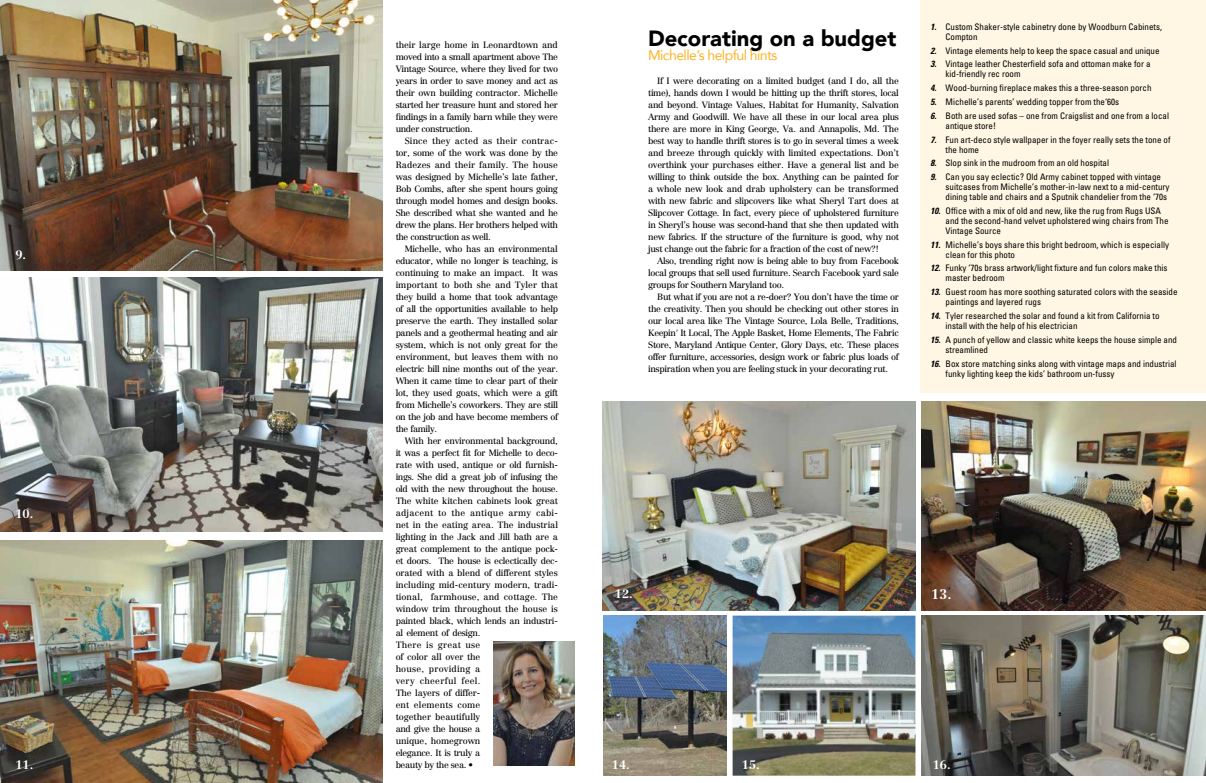
<style>
.page{position:relative;width:1206px;height:783px;background:#fff}
.page>*{position:absolute;margin:0;border:0;box-sizing:border-box;transform-origin:0 0}
.t1{font:900 22px "Avenir";color:#000}
.t2{font:14px "Avenir";letter-spacing:-.04em;color:#fcb326}
.t3{font:700 13.7px "Centennial";color:#fff}
.t4{font:700 12px "Centennial";color:#fff}
.t5{font:9px/12px "Centennial";letter-spacing:-.03em;color:#000;text-align:justify}
.t6{font:condensed 9px/10px "Univers";color:#000}
.s1{font-weight:700;font-style:italic}
</style>
<div class="page">
<div style="left:920px;top:0;width:286px;height:393px;background:#fff7e3"></div>
<img style="left:0;top:0;width:382px;height:271px">
<img style="left:921px;top:615px;width:285px;height:160px">
<img style="left:733px;top:616px;width:182px;height:160px">
<img style="left:603px;top:616px;width:124px;height:160px">
<img style="left:0;top:278px;width:382px;height:254px">
<img style="left:0;top:540px;width:382px;height:243px">
<img style="left:494px;top:641px;width:81px;height:125px">
<img style="left:603px;top:401px;width:312px;height:209px">
<img style="left:922px;top:401px;width:284px;height:209px">
<p class="t6" style="left:946px;top:21px;width:218px;text-indent:-15px"><span class="s1">1.</span> Custom Shaker-style cabinetry done by Woodburn Cabinets,<br>Compton</p>
<p class="t6" style="left:931px;top:45px;width:230px"><span class="s1">2.</span> Vintage elements help to keep the space casual and unique</p>
<p class="t6" style="left:946px;top:59px;width:206px;text-indent:-15px"><span class="s1">3.</span> Vintage leather Chesterfield sofa and ottoman make for a kid-friendly rec room</p>
<p class="t6" style="left:931px;top:83px;width:222px"><span class="s1">4.</span> Wood-burning fireplace makes this a three-season porch</p>
<p class="t6" style="left:931px;top:97px;width:190px"><span class="s1">5.</span> Michelle’s parents’ wedding topper from the‘60s</p>
<p class="t6" style="left:946px;top:110px;width:225px;text-indent:-15px"><span class="s1">6.</span> Both are used sofas – one from Craigslist and one from a local antique store!</p>
<p class="t6" style="left:946px;top:134px;width:226px;text-indent:-15px"><span class="s1">7.</span> Fun art-deco style wallpaper in the foyer really sets the tone of the home</p>
<p class="t6" style="left:931px;top:158px;width:180px"><span class="s1">8.</span> Slop sink in the mudroom from an old hospital</p>
<p class="t6" style="left:946px;top:172px;width:225px;text-indent:-15px"><span class="s1">9.</span> Can you say eclectic? Old Army cabinet topped with vintage suitcases from Michelle’s mother-in-law next to a mid-century dining table and chairs and a Sputnik chandelier from the ‘70s</p>
<p class="t6" style="left:946px;top:205px;width:224px;text-indent:-15px"><span class="s1">10.</span> Office with a mix of old and new, like the rug from Rugs USA and the second-hand velvet upholstered wing chairs from The<br>Vintage Source</p>
<p class="t6" style="left:946px;top:239px;width:225px;text-indent:-15px"><span class="s1">11.</span> Michelle’s boys share this bright bedroom, which is especially clean for this photo</p>
<p class="t6" style="left:946px;top:263px;width:223px;text-indent:-15px"><span class="s1">12.</span> Funky ‘70s brass artwork/light fixture and fun colors make this master bedroom</p>
<p class="t6" style="left:946px;top:287px;width:233px;text-indent:-15px"><span class="s1">13.</span> Guest room has more soothing saturated colors with the seaside paintings and layered rugs</p>
<p class="t6" style="left:946px;top:311px;width:215px;text-indent:-15px"><span class="s1">14.</span> Tyler researched the solar and found a kit from California to install with the help of his electrician</p>
<p class="t6" style="left:946px;top:334px;width:233px;text-indent:-15px"><span class="s1">15.</span> A punch of yellow and classic white keeps the house simple and streamlined</p>
<p class="t6" style="left:946px;top:358px;width:232px;text-indent:-15px"><span class="s1">16.</span> Box store matching sinks along with vintage maps and industrial funky lighting keep the kids’ bathroom un-fussy</p>
<h1 class="t1" style="left:648px;top:19px;width:250px">Decorating on a budget</h1>
<h2 class="t2" style="left:648px;top:44px;width:131px">Michelle’s helpful hints</h2>
<p class="t5" style="left:396px;top:39px;width:164px">their large home in Leonardtown and moved into a small apartment above The Vintage Source, where they lived for two years in order to save money and act as their own building contractor. Michelle started her treasure hunt and stored her findings in a family barn while they were under construction.</p>
<p class="t5" style="left:396px;top:135px;width:164px;text-indent:9px">Since they acted as their contrac&shy;tor, some of the work was done by the Radezes and their family. The house was designed by Michelle’s late father, Bob Combs, after she spent hours going through model homes and design books.<br>She described what she wanted and he drew the plans. Her brothers helped with the construction as well.</p>
<p class="t5" style="left:396px;top:243px;width:164px;text-indent:9px">Michelle, who has an environmental educator, while no longer is teaching, is continuing to make an impact. It was important to both she and Tyler that they build a home that took advantage of all the opportunities available to help preserve the earth. They installed solar panels and a geothermal heating and air system, which is not only great for the environment, but leaves them with no electric bill nine months out of the year.<br>When it came time to clear part of their lot, they used goats, which were a gift from Michelle’s coworkers. They are still on the job and have become members of the family.</p>
<p class="t5" style="left:396px;top:435px;width:164px;text-align:left;text-indent:9px">With her environmental background, it was a perfect fit for Michelle to deco&shy;rate with used, antique or old furnish&shy;ings. She did a great job of infusing the old with the new throughout the house.<br>The white kitchen cabinets look great adjacent to the antique army cabi&shy;net in the eating area. The industrial lighting in the Jack and Jill bath are a great complement to the antique pock&shy;et doors. The house is eclectically dec&shy;orated with a blend of different styles including mid-century modern, tradi&shy;tional, farmhouse, and cottage. The window trim throughout the house is painted black, which lends an industri&shy;al element of design.<br>There is great use<br>of color all over the<br>house, providing a<br>very cheerful feel.<br>The layers of differ-<br>ent elements come<br>together beautifully<br>and give the house a<br>unique, homegrown<br>elegance. It is truly a<br>beauty by the sea. •</p>
<p class="t5" style="left:648px;top:75px;width:252px;text-indent:9px">If I were decorating on a limited budget (and I do, all the time), hands down I would be hitting up the thrift stores, local and beyond. Vintage Values, Habitat for Humanity, Salvation Army and Goodwill. We have all these in our local area plus there are more in King George, Va. and Annapolis, Md. The best way to handle thrift stores is to go in several times a week and breeze through quickly with limited expectations. Don’t overthink your purchases either. Have a general list and be willing to think outside the box. Anything can be painted for a whole new look and drab upholstery can be transformed with new fabric and slipcovers like what Sheryl Tart does at Slipcover Cottage. In fact, every piece of upholstered furniture in Sheryl’s house was second-hand that she then updated with new fabrics. If the structure of the furniture is good, why not just change out the fabric for a fraction of the cost of new?!</p>
<p class="t5" style="left:648px;top:255px;width:252px;text-indent:9px">Also, trending right now is being able to buy from Facebook local groups that sell used furniture. Search Facebook yard sale groups for Southern Maryland too.</p>
<p class="t5" style="left:648px;top:291px;width:252px;text-indent:9px">But what if you are not a re-doer? You don’t have the time or the creativity. Then you should be checking out other stores in our local area like The Vintage Source, Lola Belle, Traditions, Keepin' It Local, The Apple Basket, Home Elements, The Fabric Store, Maryland Antique Center, Glory Days, etc. These places offer furniture, accessories, design work or fabric plus loads of inspiration when you are feeling stuck in your decorating rut.</p>
<h3 class="t4" style="left:15px;top:248px;width:12px">9.</h3>
<h3 class="t4" style="left:15px;top:506px;width:19px">10.</h3>
<h3 class="t4" style="left:615px;top:586px;width:19px">12.</h3>
<h3 class="t3" style="left:931px;top:586px;width:22px">13.</h3>
<h3 class="t4" style="left:15px;top:758px;width:19px">11.</h3>
<h3 class="t4" style="left:612px;top:758px;width:19px">14.</h3>
<h3 class="t4" style="left:742px;top:758px;width:19px">15.</h3>
<h3 class="t4" style="left:933px;top:758px;width:19px">16.</h3>
</div>
